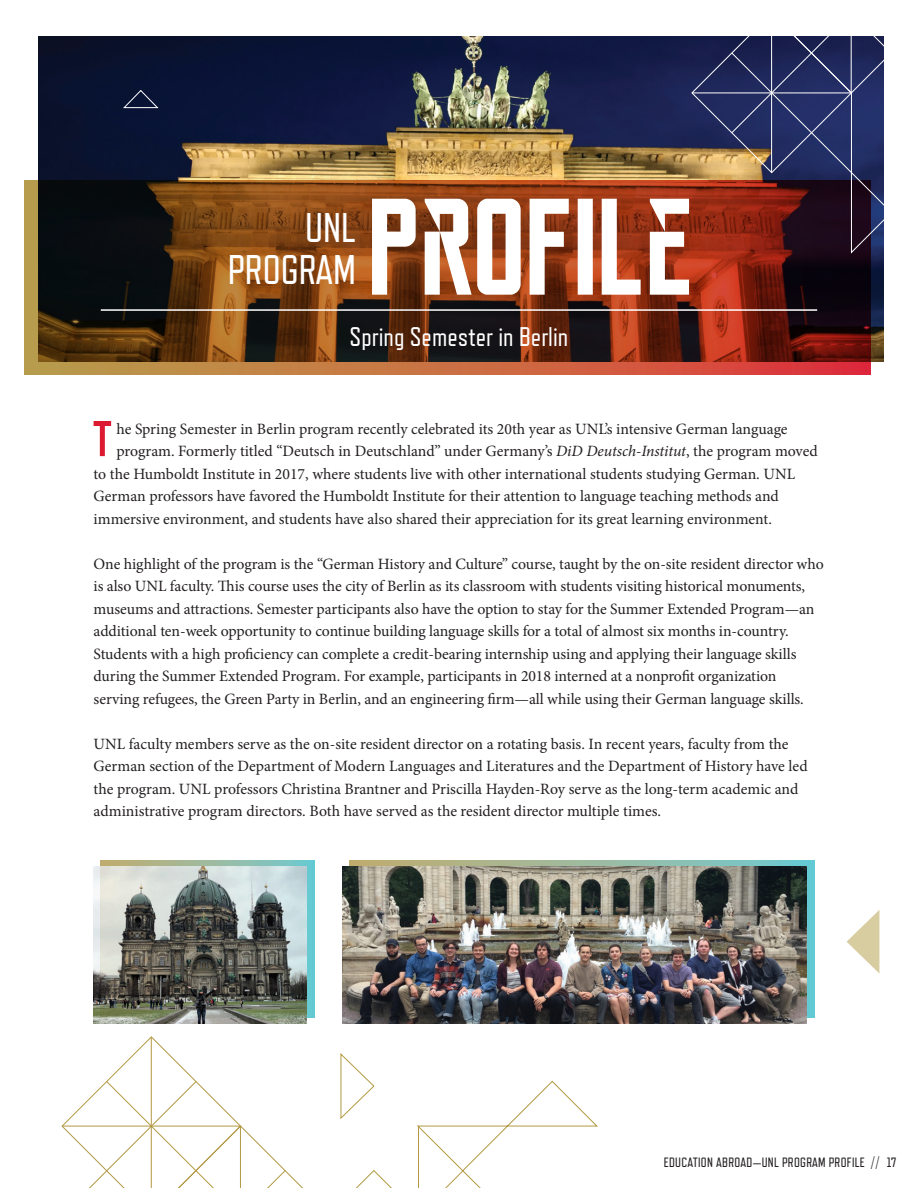
<style>
.page{position:relative;width:918px;height:1188px;background:#fff}
.page>*{position:absolute;margin:0;border:0;box-sizing:border-box;transform-origin:0 0}
.t1{font:700 137.1px "Reckoner";color:#fff}
.t2{font:700 50.1px "Refrigerator Deluxe";color:#dc1a32}
.t3{font:41.4px "Refrigerator Deluxe";color:#fff}
.t4{font:27px "Refrigerator Deluxe";color:#fff}
.t5{font:15.75px/22.5px "Minion Pro";letter-spacing:-.005em;color:#231f20}
.t6{font:13.5px "Refrigerator Deluxe";letter-spacing:.02em;color:#231f20}
.s1{font-style:italic}
</style>
<div class="page">
<img style="left:38px;top:36px;width:846px;height:326px">
<svg style="left:122px;top:89px;width:37px;height:19px"></svg>
<svg style="left:25px;top:180px;width:846px;height:194px"></svg>
<hr style="left:101px;top:309px;width:716px;height:2px;background:#fff">
<svg style="left:691px;top:36px;width:193px;height:217px"></svg>
<svg style="left:61px;top:1036px;width:537px;height:152px"></svg>
<svg style="left:847px;top:910px;width:32px;height:63px"></svg>
<img style="left:94px;top:866px;width:213px;height:157px">
<svg style="left:100px;top:860px;width:215px;height:157px"></svg>
<svg style="left:350px;top:860px;width:465px;height:157px"></svg>
<img style="left:343px;top:866px;width:464px;height:157px">
<p class="t3" style="left:305px;top:203px;width:52px">UNL</p>
<p class="t3" style="left:228px;top:245px;width:130px">PROGRAM</p>
<p class="t1" style="left:372px;top:186px;width:327px">PrOFILe</p>
<p class="t4" style="left:350px;top:320px;width:220px">Spring Semester in Berlin</p>
<p class="t2" style="left:92px;top:409px;width:22px">T</p>
<p class="t5" style="left:116px;top:417px;width:673px">he Spring Semester in Berlin program recently celebrated its 20th year as UNL’s intensive German language</p>
<p class="t5" style="left:116px;top:440px;width:703px">program. Formerly titled “Deutsch in Deutschland” under Germany’s <span class="s1">DiD Deutsch-Institut</span>, the program moved</p>
<p class="t5" style="left:94px;top:462px;width:703px">to the Humboldt Institute in 2017, where students live with other international students studying German. UNL</p>
<p class="t5" style="left:94px;top:485px;width:687px">German professors have favored the Humboldt Institute for their attention to language teaching methods and</p>
<p class="t5" style="left:94px;top:507px;width:680px">immersive environment, and students have also shared their appreciation for its great learning environment.</p>
<p class="t5" style="left:94px;top:552px;width:732px">One highlight of the program is the “German History and Culture” course, taught by the on-site resident director who is also UNL faculty. This course uses the city of Berlin as its classroom with students visiting historical monuments, museums and attractions. Semester participants also have the option to stay for the Summer Extended Program—an additional ten-week opportunity to continue building language skills for a total of almost six months in-country.<br>Students with a high proficiency can complete a credit-bearing internship using and applying their language skills during the Summer Extended Program. For example, participants in 2018 interned at a nonprofit organization serving refugees, the Green Party in Berlin, and an engineering firm—all while using their German language skills.</p>
<p class="t5" style="left:94px;top:732px;width:716px">UNL faculty members serve as the on-site resident director on a rotating basis. In recent years, faculty from the German section of the Department of Modern Languages and Literatures and the Department of History have led the program. UNL professors Christina Brantner and Priscilla Hayden-Roy serve as the long-term academic and administrative program directors. Both have served as the resident director multiple times.</p>
<p class="t6" style="left:664px;top:1154px;width:234px">EDUCATION ABROAD—UNL PROGRAM PROFILE // 17</p>
</div>
